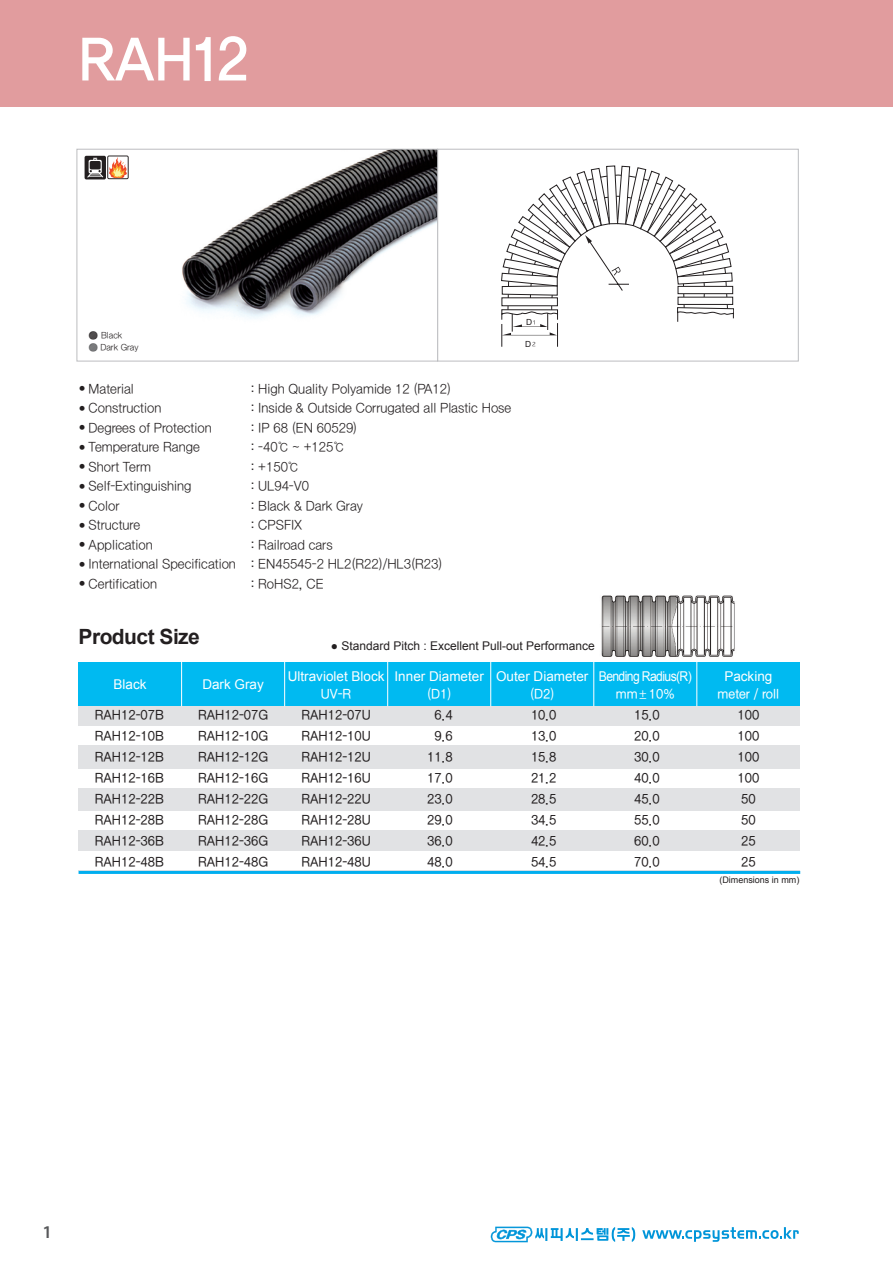
<style>
.page{position:relative;width:893px;height:1263px;background:#fff}
.page>*{position:absolute;margin:0;border:0;box-sizing:border-box;transform-origin:0 0}
.t1{font:57px "YGO14";letter-spacing:-.075em;color:#fff;scale:.95 1}
.t2{font:700 21px "Arial";letter-spacing:-.025em;color:#231f20}
.t3{font:600 18px "Myriad Pro";color:#57585a}
.t4{font:300 13.5px/19.5px "SD Gothic QXP";color:#231f20}
.t5{font:500 13.5px/21px "SD Gothic QXP";color:#231f20;text-align:justify}
.t6{font:13.5px "Arial";color:#fff}
.t7{font:500 13.5px "SD Gothic QXP";color:#fff}
.t8{font:13.5px "Arial";letter-spacing:-.05em;color:#fff;scale:.9 1}
.t9{font:12px "Arial";color:#231f20}
.t10{font:9px "Arial";color:#231f20}
.t11{font:300 9px/12px "SD Gothic QXP";color:#231f20}
.t12{font:8.4px "Arial";color:#231f20}
.s1{font-size:9px}
</style>
<div class="page">
<div style="left:0;top:0;width:893px;height:106px;background:#e19c9e"></div>
<svg style="left:642px;top:1227px;width:157px;height:15px"></svg>
<svg style="left:491px;top:1227px;width:144px;height:15px"></svg>
<svg style="left:501px;top:166px;width:233px;height:181px"></svg>
<div style="left:437px;top:149px;width:362px;height:212px;border:1px solid #bcbdc0"></div>
<img style="left:182px;top:151px;width:254px;height:168px">
<div style="left:77px;top:149px;width:361px;height:212px;border:1px solid #bcbdc0"></div>
<div style="left:79px;top:705px;width:721px;height:166px;background:#e1e2e4"></div>
<div style="left:79px;top:726px;width:721px;height:19px;background:#fff"></div>
<div style="left:79px;top:769px;width:721px;height:18px;background:#fff"></div>
<div style="left:79px;top:812px;width:721px;height:18px;background:#fff"></div>
<div style="left:79px;top:851px;width:721px;height:19px;background:#fff"></div>
<div style="left:79px;top:663px;width:721px;height:43px;background:#00baf1"></div>
<hr style="left:79px;top:871px;width:721px;height:3px;background:#00aeef">
<hr style="left:181px;top:659px;width:1px;height:47px;background:#fff">
<hr style="left:284px;top:659px;width:1px;height:47px;background:#fff">
<hr style="left:387px;top:659px;width:1px;height:47px;background:#fff">
<hr style="left:490px;top:659px;width:1px;height:47px;background:#fff">
<hr style="left:593px;top:659px;width:1px;height:47px;background:#fff">
<hr style="left:696px;top:659px;width:1px;height:47px;background:#fff">
<img style="left:601px;top:595px;width:134px;height:62px">
<div style="left:85px;top:156px;width:21px;height:23px;background:#231f20;border-radius:2px"></div>
<svg style="left:87px;top:155px;width:42px;height:24px"></svg>
<h1 class="t1" style="left:77px;top:23px;width:184px">RAH12</h1>
<p class="t11" style="left:100px;top:329px;width:40px">Black<br>Dark Gray</p>
<p class="t4" style="left:78px;top:379px;width:57px"><span class="s1">●</span> Material</p>
<p class="t4" style="left:78px;top:398px;width:85px"><span class="s1">●</span> Construction</p>
<p class="t4" style="left:78px;top:418px;width:135px"><span class="s1">●</span> Degrees of Protection</p>
<p class="t4" style="left:78px;top:437px;width:123px"><span class="s1">●</span> Temperature Range</p>
<p class="t4" style="left:78px;top:457px;width:75px"><span class="s1">●</span> Short Term</p>
<p class="t4" style="left:78px;top:476px;width:115px"><span class="s1">●</span> Self-Extinguishing</p>
<p class="t4" style="left:78px;top:496px;width:43px"><span class="s1">●</span> Color</p>
<p class="t4" style="left:78px;top:515px;width:64px"><span class="s1">●</span> Structure</p>
<p class="t4" style="left:78px;top:535px;width:76px"><span class="s1">●</span> Application</p>
<p class="t4" style="left:78px;top:554px;width:159px"><span class="s1">●</span> International Specification</p>
<p class="t4" style="left:78px;top:574px;width:81px"><span class="s1">●</span> Certification</p>
<p class="t4" style="left:251px;top:379px;width:262px">: High Quality Polyamide 12 (PA12)<br>: Inside &amp; Outside Corrugated all Plastic Hose : IP 68 (EN 60529)<br>: -40℃ ~ +125℃<br>: +150℃<br>: UL94-V0<br>: Black &amp; Dark Gray<br>: CPSFIX<br>: Railroad cars<br>: EN45545-2 HL2(R22)/HL3(R23)<br>: RoHS2, CE</p>
<p class="t12" style="left:526px;top:316px;width:8px">D</p>
<p class="t12" style="left:525px;top:338px;width:8px">D</p>
<h2 class="t2" style="left:79px;top:625px;width:123px">Product Size</h2>
<p class="t6" style="left:114px;top:677px;width:35px">Black</p>
<p class="t6" style="left:202px;top:677px;width:63px">Dark Gray</p>
<p class="t9" style="left:331px;top:639px;width:266px">● Standard Pitch : Excellent Pull-out Performance</p>
<p class="t6" style="left:288px;top:669px;width:98px">Ultraviolet Block</p>
<p class="t7" style="left:321px;top:687px;width:32px">UV-R</p>
<p class="t6" style="left:395px;top:669px;width:91px">Inner Diameter</p>
<p class="t7" style="left:427px;top:687px;width:26px">(D1)</p>
<p class="t6" style="left:496px;top:669px;width:94px">Outer Diameter</p>
<p class="t7" style="left:530px;top:687px;width:26px">(D2)</p>
<p class="t8" style="left:599px;top:669px;width:105px">Bending Radius(R)</p>
<p class="t7" style="left:616px;top:687px;width:61px">mm 10%</p>
<p class="t6" style="left:724px;top:669px;width:50px">Packing</p>
<p class="t7" style="left:718px;top:687px;width:63px">meter / roll</p>
<p class="t5" style="left:95px;top:704px;width:71px">RAH12-07B RAH12-10B RAH12-12B RAH12-16B RAH12-22B RAH12-28B RAH12-36B RAH12-48B</p>
<p class="t5" style="left:198px;top:704px;width:71px">RAH12-07G RAH12-10G RAH12-12G RAH12-16G RAH12-22G RAH12-28G RAH12-36G RAH12-48G</p>
<p class="t5" style="left:302px;top:704px;width:71px">RAH12-07U RAH12-10U RAH12-12U RAH12-16U RAH12-22U RAH12-28U RAH12-36U RAH12-48U</p>
<p class="t5" style="left:427px;top:704px;width:27px;text-align:center">6.4<br>9.6<br>11.8<br>17.0<br>23.0<br>29.0<br>36.0<br>48.0</p>
<p class="t5" style="left:531px;top:704px;width:27px">10.0<br>13.0<br>15.8<br>21.2<br>28.5<br>34.5<br>42.5<br>54.5</p>
<p class="t5" style="left:634px;top:704px;width:27px">15.0<br>20.0<br>30.0<br>40.0<br>45.0<br>55.0<br>60.0<br>70.0</p>
<p class="t5" style="left:737px;top:704px;width:23px;text-align:left">100<br>100<br>100<br>100<br>50<br>50<br>25<br>25</p>
<p class="t10" style="left:719px;top:875px;width:82px">(Dimensions in mm)</p>
<h3 class="t3" style="left:43px;top:1225px;width:11px">1</h3>
</div>
